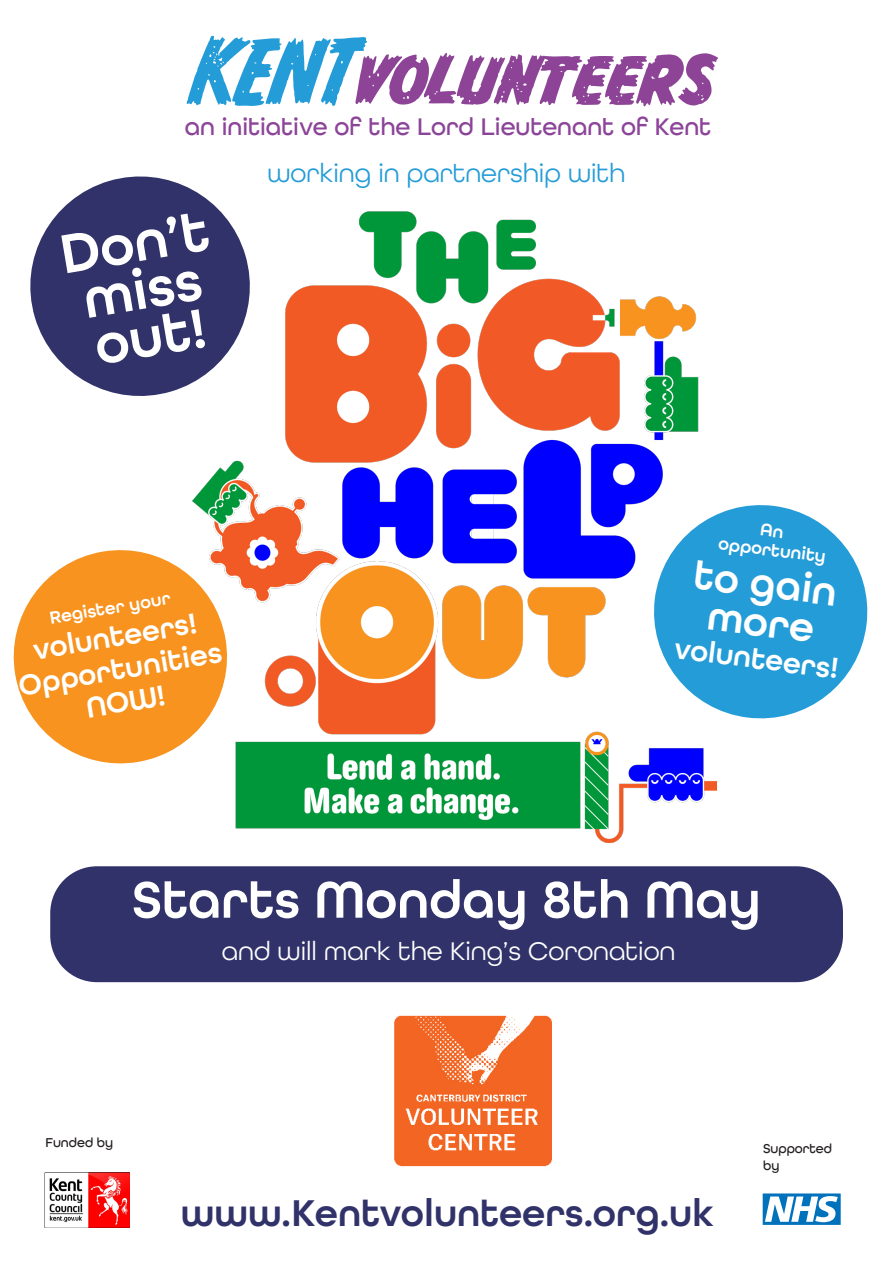
<style>
.page{position:relative;width:893px;height:1263px;background:#fff}
.page>*{position:absolute;margin:0;border:0;box-sizing:border-box;transform-origin:0 0}
.t1{font:81.45px "CC Monster Mash Worn";letter-spacing:-.02em;color:#8d4497}
.t2{font:600 58.2px/47.7px "All Round Gothic";color:#fff}
.t3{font:600 54.45px "All Round Gothic";color:#fff}
.t4{font:600 42.45px/38.8px "All Round Gothic";color:#fff;text-align:center}
.t5{font:600 39.45px "All Round Gothic";color:#303269}
.t6{font:600 30.45px/32.8px "All Round Gothic";color:#fff;text-align:center}
.t7{font:27px "All Round Gothic";color:#fff}
.t8{font:27px "All Round Gothic";color:#249cd7}
.t9{font:500 25.35px "All Round Gothic";color:#8c4499}
.t10{font:600 18.45px/19px "All Round Gothic";color:#fff;text-align:center}
.t11{font:500 13.5px/16.2px "All Round Gothic";color:#231f20}
.s1{color:#249cd7}
</style>
<div class="page">
<img style="left:192px;top:211px;width:524px;height:631px">
<div style="left:50px;top:866px;width:793px;height:116px;background:#303269;border-radius:47px"></div>
<svg style="left:648px;top:499px;width:220px;height:226px;fill:#249cd7"></svg>
<svg style="left:30px;top:176px;width:232px;height:233px;fill:#303269"></svg>
<img style="left:45px;top:1172px;width:84px;height:55px">
<svg style="left:763px;top:1193px;width:78px;height:32px"></svg>
<svg style="left:13px;top:542px;width:222px;height:230px;fill:#f7931e"></svg>
<img style="left:394px;top:1015px;width:158px;height:152px">
<p class="t1" style="left:190px;top:27px;width:527px"><span class="s1">KENT</span>volunteers</p>
<p class="t9" style="left:185px;top:112px;width:528px">an initiative of the Lord Lieutenant of Kent</p>
<p class="t2" style="left:57px;top:230px;width:152px;rotate:-9deg">Don’t miss out!</p>
<p class="t8" style="left:267px;top:157px;width:359px">working in partnership with</p>
<p class="t10" style="left:48px;top:609px;width:124px;rotate:-10deg">Register your</p>
<p class="t6" style="left:10px;top:638px;width:207px;rotate:-10deg">volunteers!<br>Opportunities<br>NOW!</p>
<p class="t10" style="left:722px;top:515px;width:110px;rotate:7deg">An opportunity</p>
<p class="t4" style="left:697px;top:555px;width:145px;rotate:7deg">to gain more</p>
<p class="t6" style="left:676px;top:632px;width:167px;rotate:7deg">volunteers!</p>
<p class="t3" style="left:132px;top:867px;width:631px">Starts Monday 8th May</p>
<p class="t11" style="left:45px;top:1134px;width:69px">Funded by</p>
<p class="t7" style="left:222px;top:935px;width:455px">and will mark the King’s Coronation</p>
<p class="t5" style="left:181px;top:1190px;width:535px">www.Kentvolunteers.org.uk</p>
<p class="t11" style="left:763px;top:1141px;width:70px">Supported by</p>
</div>
